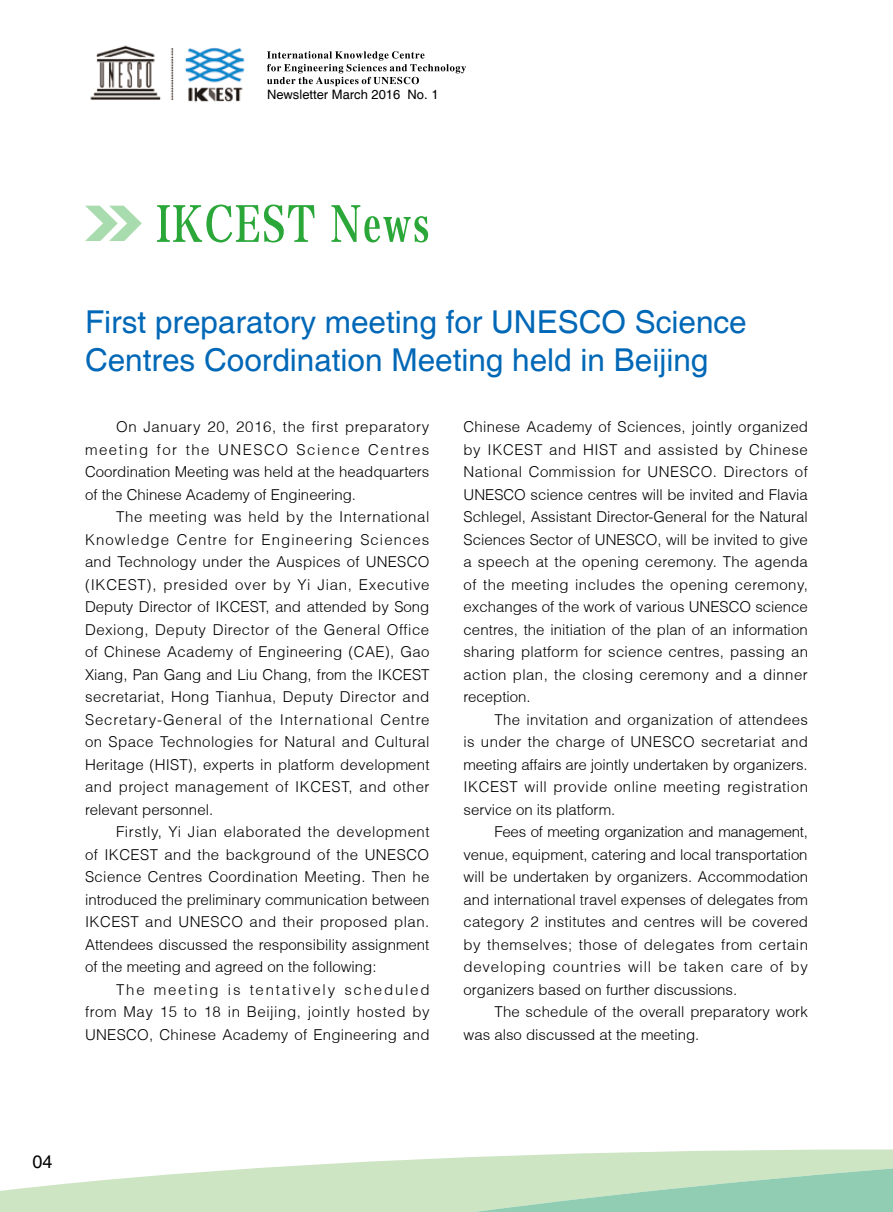
<style>
.page{position:relative;width:893px;height:1212px;background:#fff}
.page>*{position:absolute;margin:0;border:0;box-sizing:border-box;transform-origin:0 0}
.t1{font:54px "FZQKBYSJW GB1 0";color:#2aa738}
.t2{font:31.5px/37.8px "Helvetica";color:#0068b7}
.t3{font:18px "Helvetica";color:#000}
.t4{font:300 15px/22.5px "Helvetica";color:#000;text-align:justify}
.t5{font:12.9px "Helvetica";color:#000}
</style>
<div class="page">
<svg style="left:654px;top:1149px;width:239px;height:3px"></svg>
<svg style="left:0;top:1152px;width:893px;height:60px;fill:#cde5c3"></svg>
<img style="left:90px;top:45px;width:155px;height:57px">
<div style="left:168px;top:40px;width:7px;height:8px;background:#fff"></div>
<div style="left:168px;top:100px;width:7px;height:11px;background:#fff"></div>
<svg style="left:267px;top:51px;width:199px;height:35px"></svg>
<svg style="left:85px;top:206px;width:57px;height:35px"></svg>
<p class="t5" style="left:267px;top:87px;width:173px">Newsletter March 2016 No. 1</p>
<h1 class="t1" style="left:155px;top:196px;width:276px">IKCEST News</h1>
<h2 class="t2" style="left:85px;top:304px;width:663px">First preparatory meeting for UNESCO Science<br>Centres Coordination Meeting held in Beijing</h2>
<p class="t4" style="left:85px;top:416px;width:346px;text-indent:31px">On January 20, 2016, the first preparatory meeting for the UNESCO Science Centres Coordination Meeting was held at the headquarters of the Chinese Academy of Engineering.</p>
<p class="t4" style="left:85px;top:506px;width:346px;text-indent:31px">The meeting was held by the International Knowledge Centre for Engineering Sciences and Technology under the Auspices of UNESCO (IKCEST), presided over by Yi Jian, Executive Deputy Director of IKCEST, and attended by Song Dexiong, Deputy Director of the General Office of Chinese Academy of Engineering (CAE), Gao Xiang, Pan Gang and Liu Chang, from the IKCEST secretariat, Hong Tianhua, Deputy Director and Secretary-General of the International Centre on Space Technologies for Natural and Cultural Heritage (HIST), experts in platform development and project management of IKCEST, and other relevant personnel.</p>
<p class="t4" style="left:85px;top:821px;width:346px;text-indent:31px">Firstly, Yi Jian elaborated the development of IKCEST and the background of the UNESCO Science Centres Coordination Meeting. Then he introduced the preliminary communication between IKCEST and UNESCO and their proposed plan.<br>Attendees discussed the responsibility assignment of the meeting and agreed on the following:</p>
<p class="t4" style="left:85px;top:978px;width:346px;text-indent:31px">The meeting is tentatively scheduled from May 15 to 18 in Beijing, jointly hosted by UNESCO, Chinese Academy of Engineering and</p>
<p class="t4" style="left:463px;top:416px;width:346px">Chinese Academy of Sciences, jointly organized by IKCEST and HIST and assisted by Chinese National Commission for UNESCO. Directors of UNESCO science centres will be invited and Flavia Schlegel, Assistant Director-General for the Natural Sciences Sector of UNESCO, will be invited to give a speech at the opening ceremony. The agenda of the meeting includes the opening ceremony, exchanges of the work of various UNESCO science centres, the initiation of the plan of an information sharing platform for science centres, passing an action plan, the closing ceremony and a dinner reception.</p>
<p class="t4" style="left:463px;top:708px;width:346px;text-indent:31px">The invitation and organization of attendees is under the charge of UNESCO secretariat and meeting affairs are jointly undertaken by organizers.<br>IKCEST will provide online meeting registration service on its platform.</p>
<p class="t4" style="left:463px;top:821px;width:346px;text-indent:31px">Fees of meeting organization and management, venue, equipment, catering and local transportation will be undertaken by organizers. Accommodation and international travel expenses of delegates from category 2 institutes and centres will be covered by themselves; those of delegates from certain developing countries will be taken care of by organizers based on further discussions.</p>
<p class="t4" style="left:463px;top:1001px;width:346px;text-indent:31px">The schedule of the overall preparatory work was also discussed at the meeting.</p>
<p class="t3" style="left:33px;top:1151px;width:22px">04</p>
</div>
